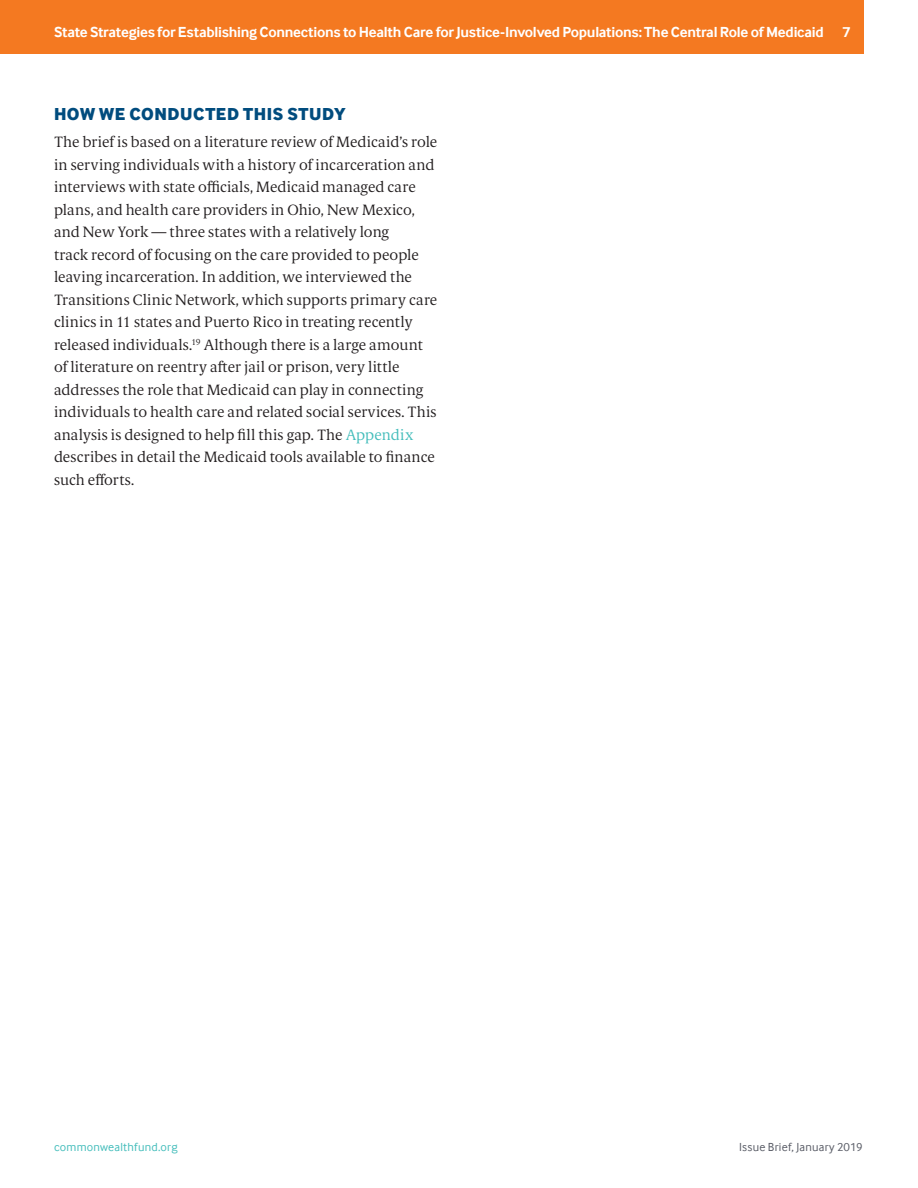
<style>
.page{position:relative;width:918px;height:1188px;background:#fff}
.page>*{position:absolute;margin:0;border:0;box-sizing:border-box;transform-origin:0 0}
.Heads_-_All_Caps{font:18px "Inter Face X Bold";letter-spacing:.03em;color:#014c7e}
.Body_Copy_-_No_Inden{font:300 15px/22.5px "Berlingske Serif Text";letter-spacing:.005em;color:#231f20}
.t1{font:700 15px "Inter Face";letter-spacing:-.02em;color:#fff}
.t2{font:12px "Inter Face";letter-spacing:.02em;color:#5a5d67}
.t3{font:12px "Inter Face";letter-spacing:.02em;color:#44bdbb}
.s1{color:#44bdbb}
</style>
<div class="page">
<div style="left:0;top:0;width:864px;height:54px;background:#f47921"></div>
<p class="t1" style="left:54px;top:23px;width:798px">State Strategies for Establishing Connections to Health Care for Justice-Involved Populations: The Central Role of Medicaid 7</p>
<p class="Heads_-_All_Caps" style="left:54px;top:103px;width:293px">HOW WE CONDUCTED THIS STUDY</p>
<p class="Body_Copy_-_No_Inden" style="left:54px;top:130px;width:385px">The brief is based on a literature review of Medicaid’s role in serving individuals with a history of incarceration and interviews with state officials, Medicaid managed care plans, and health care providers in Ohio, New Mexico, and New York — three states with a relatively long<br>track record of focusing on the care provided to people leaving incarceration. In addition, we interviewed the Transitions Clinic Network, which supports primary care clinics in 11 states and Puerto Rico in treating recently released individuals.<sup>19</sup> Although there is a large amount of literature on reentry after jail or prison, very little addresses the role that Medicaid can play in connecting individuals to health care and related social services. This analysis is designed to help fill this gap. The <span class="s1">Appendix </span>describes in detail the Medicaid tools available to finance such efforts.</p>
<p class="t3" style="left:54px;top:1140px;width:125px">commonwealthfund.org</p>
<p class="t2" style="left:739px;top:1140px;width:125px">Issue Brief, January 2019</p>
</div>
